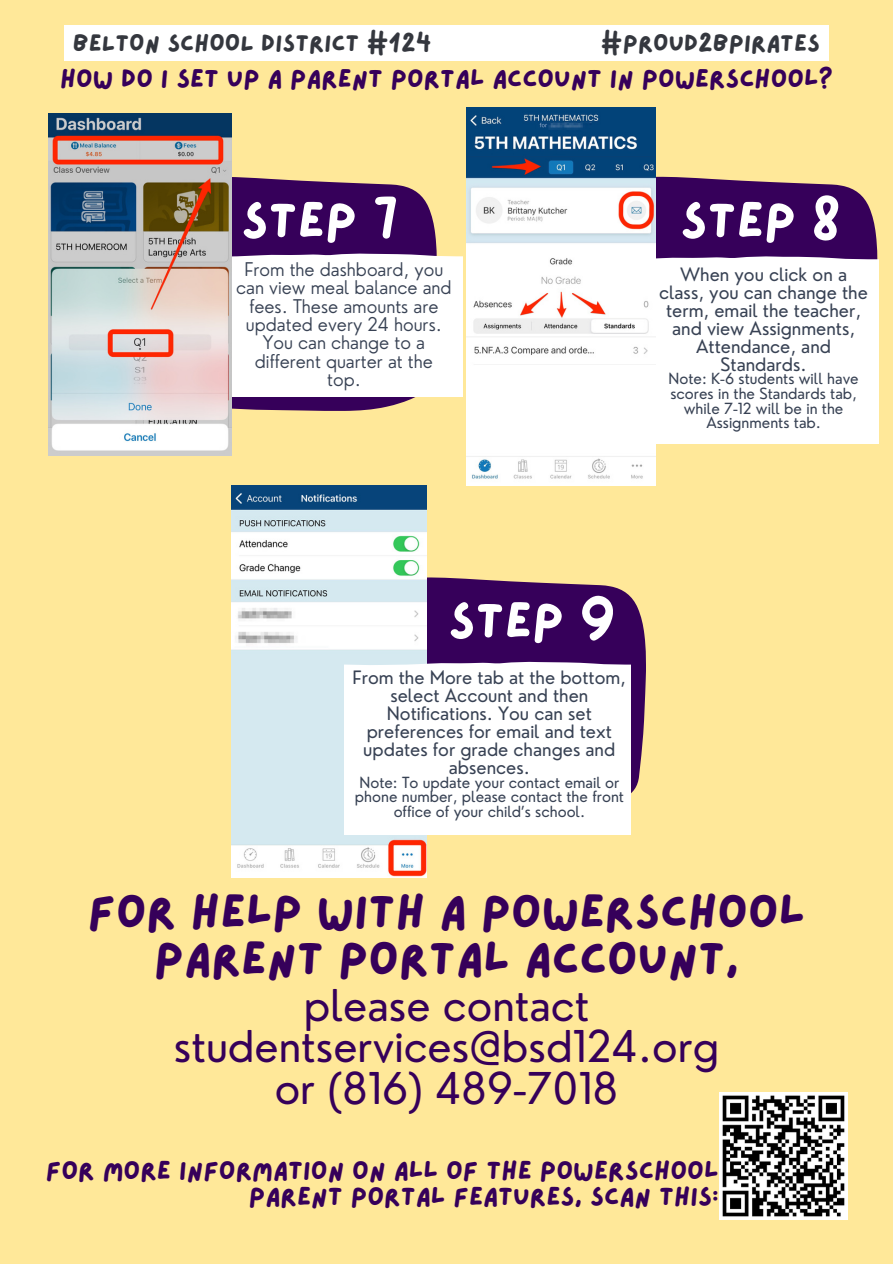
<style>
.page{position:relative;width:893px;height:1264px;background:#fff}
.page>*{position:absolute;margin:0;border:0;box-sizing:border-box;transform-origin:0 0}
.t1{font:50.55px "Lazydog";color:#fff}
.t2{font:47.25px/46.2px "Lazydog";color:#36005a;text-align:center}
.t3{font:42.75px/41.7px "Nourd";color:#36005a;text-align:center}
.t4{font:26.1px/25.8px "Lazydog";color:#36005a;text-align:right}
.t5{font:25.8px "Lazydog";color:#36005a}
.t6{font:24px "Lazydog";color:#34373e}
.t7{font:300 18.45px/18.5px "Nourd";color:#384254;text-align:center}
.t8{font:18px/18px "Nourd";color:#384254;text-align:center}
.t9{font:15px/14.7px "Nourd";color:#384254;text-align:center}
</style>
<div class="page">
<div style="left:0;top:0;width:892px;height:1263px;background:#ffe899"></div>
<svg style="left:231px;top:177px;width:205px;height:234px;background:#4e1c62"></svg>
<svg style="left:655px;top:177px;width:222px;height:77px;background:#481560"></svg>
<div style="left:231px;top:251px;width:232px;height:146px;background:#fff"></div>
<div style="left:64px;top:25px;width:764px;height:35px;background:#fff"></div>
<div style="left:655px;top:254px;width:223px;height:189px;background:#fff"></div>
<svg style="left:426px;top:577px;width:220px;height:234px;background:#501f65"></svg>
<img style="left:49px;top:114px;width:182px;height:342px">
<img style="left:466px;top:107px;width:189px;height:378px">
<img style="left:231px;top:486px;width:195px;height:391px">
<div style="left:344px;top:661px;width:286px;height:173px;background:#fff"></div>
<img style="left:719px;top:1092px;width:128px;height:127px">
<p class="t6" style="left:73px;top:32px;width:360px">BELTON SCHOOL DISTRICT #124</p>
<p class="t6" style="left:601px;top:32px;width:220px">#PROUD2BPIRATES</p>
<p class="t5" style="left:60px;top:66px;width:774px">HOW DO I SET UP A PARENT PORTAL ACCOUNT IN POWERSCHOOL?</p>
<h2 class="t1" style="left:241px;top:196px;width:159px">STEP 7</h2>
<h1 class="t7" style="left:236px;top:259px;width:217px">From the dashboard, you can view meal balance and fees. These amounts are updated every 24 hours.</h1>
<p class="t7" style="left:255px;top:333px;width:179px">You can change to a different quarter at the top.</p>
<p class="t1" style="left:680px;top:196px;width:162px">STEP 8</p>
<h1 class="t8" style="left:659px;top:265px;width:210px">When you click on a class, you can change the term, email the teacher, and view Assignments,<br>Attendance, and<br>Standards.</h1>
<p class="t9" style="left:668px;top:371px;width:192px">Note: K-6 students will have scores in the Standards tab, while 7-12 will be in the<br>Assignments tab.</p>
<p class="t1" style="left:448px;top:596px;width:169px">STEP 9</p>
<p class="t8" style="left:352px;top:668px;width:275px">From the More tab at the bottom, select Account and then<br>Notifications. You can set preferences for email and text updates for grade changes and absences.</p>
<p class="t9" style="left:355px;top:774px;width:270px">Note: To update your contact email or phone number, please contact the front office of your child’s school.</p>
<p class="t2" style="left:88px;top:891px;width:718px">FOR HELP WITH A POWERSCHOOL<br>PARENT PORTAL ACCOUNT,</p>
<p class="t3" style="left:174px;top:983px;width:547px">please contact studentservices@bsd124.org or (816) 489-7018</p>
<h1 class="t4" style="left:46px;top:1158px;width:674px">FOR MORE INFORMATION ON ALL OF THE POWERSCHOOL<br>PARENT PORTAL FEATURES, SCAN THIS:</h1>
</div>
